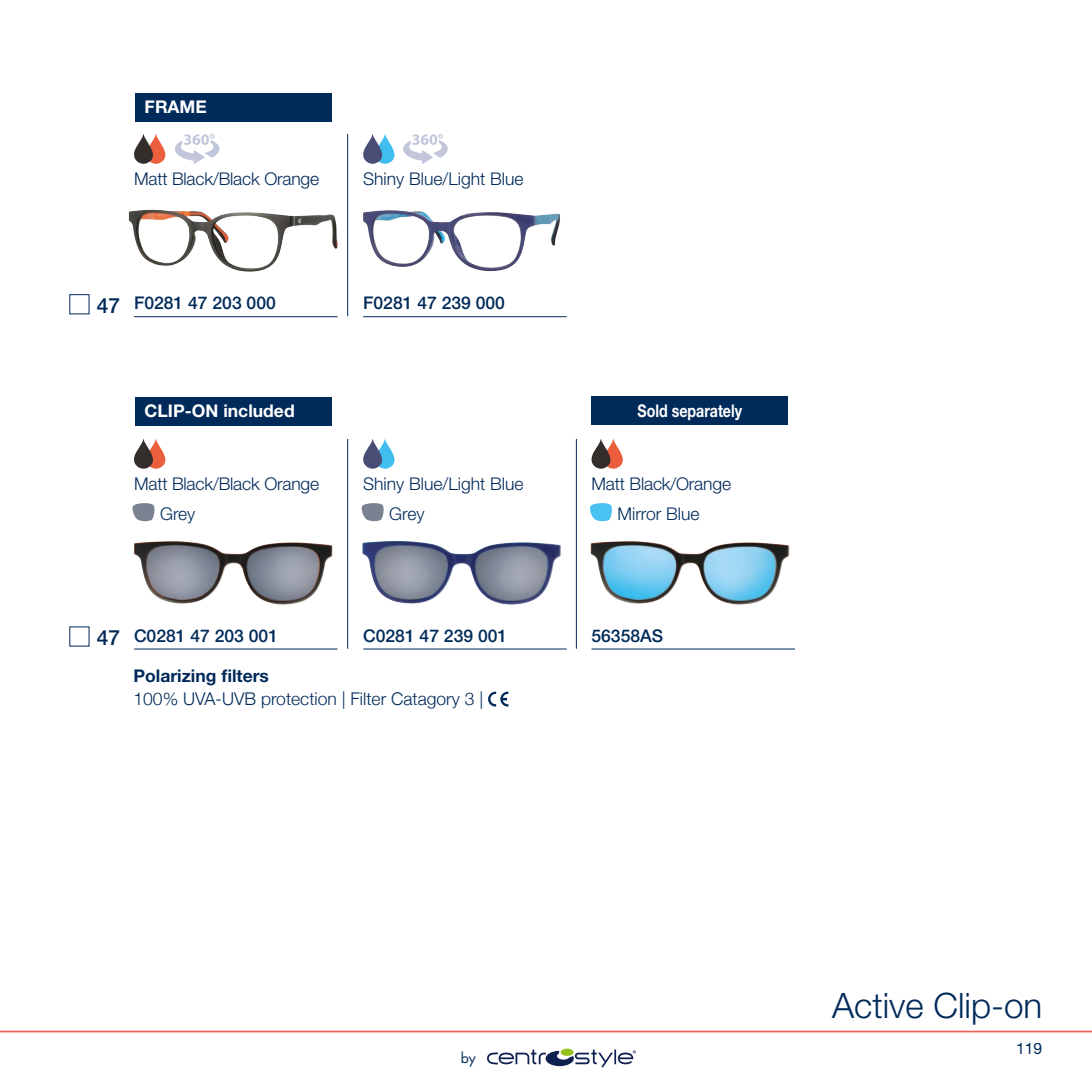
<style>
.page{position:relative;width:1092px;height:1092px;background:#fff}
.page>*{position:absolute;margin:0;border:0;box-sizing:border-box;transform-origin:0 0}
.t1{font:300 35px "Helvetica Neue LT Std";color:#002a5a}
.t2{font:300 17.5px "Helvetica Neue LT Std";letter-spacing:-.01em;color:#002a5a}
.t3{font:500 17.5px "Helvetica Neue LT Std";color:#002a5a}
.t4{font:300 17.5px "Helvetica Neue";color:#002a5a}
.t5{font:700 17.5px "Helvetica Neue LT Std";color:#fff}
.t6{font:700 17.5px "Helvetica Neue LT Std";color:#002a5a}
.t7{font:700 17.5px "Helvetica Neue LT Std";color:#fff;scale:.81 1}
.t8{font:15.75px "Helvetica Neue LT Std";color:#002a5a}
.t9{font:14px "Futura Std";color:#002a5a}
.s1{font-size:21px}
</style>
<div class="page">
<img style="left:129px;top:210px;width:209px;height:62px">
<svg style="left:134px;top:134px;width:31px;height:30px"></svg>
<img style="left:363px;top:210px;width:197px;height:62px">
<svg style="left:363px;top:134px;width:31px;height:30px"></svg>
<img style="left:134px;top:541px;width:199px;height:64px">
<img style="left:362px;top:541px;width:199px;height:64px">
<svg style="left:132px;top:503px;width:22px;height:18px"></svg>
<svg style="left:488px;top:691px;width:20px;height:15px"></svg>
<svg style="left:361px;top:503px;width:22px;height:18px"></svg>
<img style="left:590px;top:541px;width:199px;height:64px">
<svg style="left:590px;top:503px;width:22px;height:18px"></svg>
<svg style="left:134px;top:439px;width:31px;height:30px"></svg>
<svg style="left:363px;top:439px;width:31px;height:30px"></svg>
<svg style="left:591px;top:439px;width:31px;height:30px"></svg>
<hr style="left:0;top:1030px;width:1091px;height:2px;background:#ec615c">
<div style="left:591px;top:396px;width:197px;height:28px;background:#002a5a"></div>
<hr style="left:134px;top:316px;width:203px;height:1px;background:#002a5a">
<div style="left:135px;top:93px;width:196px;height:28px;background:#002a5a"></div>
<div style="left:135px;top:397px;width:196px;height:28px;background:#002a5a"></div>
<hr style="left:347px;top:134px;width:1px;height:182px;background:#002a5a">
<hr style="left:363px;top:316px;width:203px;height:1px;background:#002a5a">
<hr style="left:134px;top:648px;width:203px;height:1px;background:#002a5a">
<hr style="left:347px;top:439px;width:1px;height:209px;background:#002a5a">
<hr style="left:576px;top:439px;width:1px;height:209px;background:#002a5a">
<hr style="left:363px;top:648px;width:203px;height:1px;background:#002a5a">
<hr style="left:591px;top:648px;width:204px;height:1px;background:#002a5a">
<svg style="left:403px;top:134px;width:45px;height:30px"></svg>
<svg style="left:174px;top:134px;width:46px;height:30px"></svg>
<svg style="left:487px;top:1049px;width:149px;height:18px"></svg>
<p class="t5" style="left:145px;top:96px;width:64px">FRAME</p>
<p class="t2" style="left:134px;top:168px;width:187px">Matt Black/Black Orange</p>
<p class="t3" style="left:97px;top:293px;width:180px"><span class="s1">47</span> F0281 47 203 000</p>
<p class="t5" style="left:145px;top:400px;width:152px">CLIP-ON included</p>
<p class="t2" style="left:134px;top:473px;width:187px">Matt Black/Black Orange</p>
<p class="t2" style="left:363px;top:168px;width:162px">Shiny Blue/Light Blue</p>
<p class="t3" style="left:363px;top:293px;width:143px">F0281 47 239 000</p>
<p class="t2" style="left:363px;top:473px;width:162px">Shiny Blue/Light Blue</p>
<p class="t2" style="left:160px;top:503px;width:37px">Grey</p>
<p class="t2" style="left:389px;top:503px;width:37px">Grey</p>
<p class="t3" style="left:97px;top:625px;width:183px"><span class="s1">47</span> C0281 47 203 001</p>
<p class="t3" style="left:363px;top:625px;width:145px">C0281 47 239 001</p>
<p class="t6" style="left:133px;top:665px;width:137px">Polarizing filters</p>
<p class="t4" style="left:133px;top:684px;width:351px">100% UVA-UVB protection | Filter Catagory 3 |</p>
<p class="t7" style="left:637px;top:400px;width:130px">Sold separately</p>
<p class="t2" style="left:591px;top:473px;width:141px">Matt Black/Orange</p>
<p class="t2" style="left:617px;top:503px;width:84px">Mirror Blue</p>
<p class="t3" style="left:591px;top:625px;width:73px">56358AS</p>
<p class="t9" style="left:461px;top:1048px;width:17px">by</p>
<h1 class="t1" style="left:832px;top:983px;width:212px">Active Clip-on</h1>
<p class="t8" style="left:1015px;top:1038px;width:28px">119</p>
</div>
